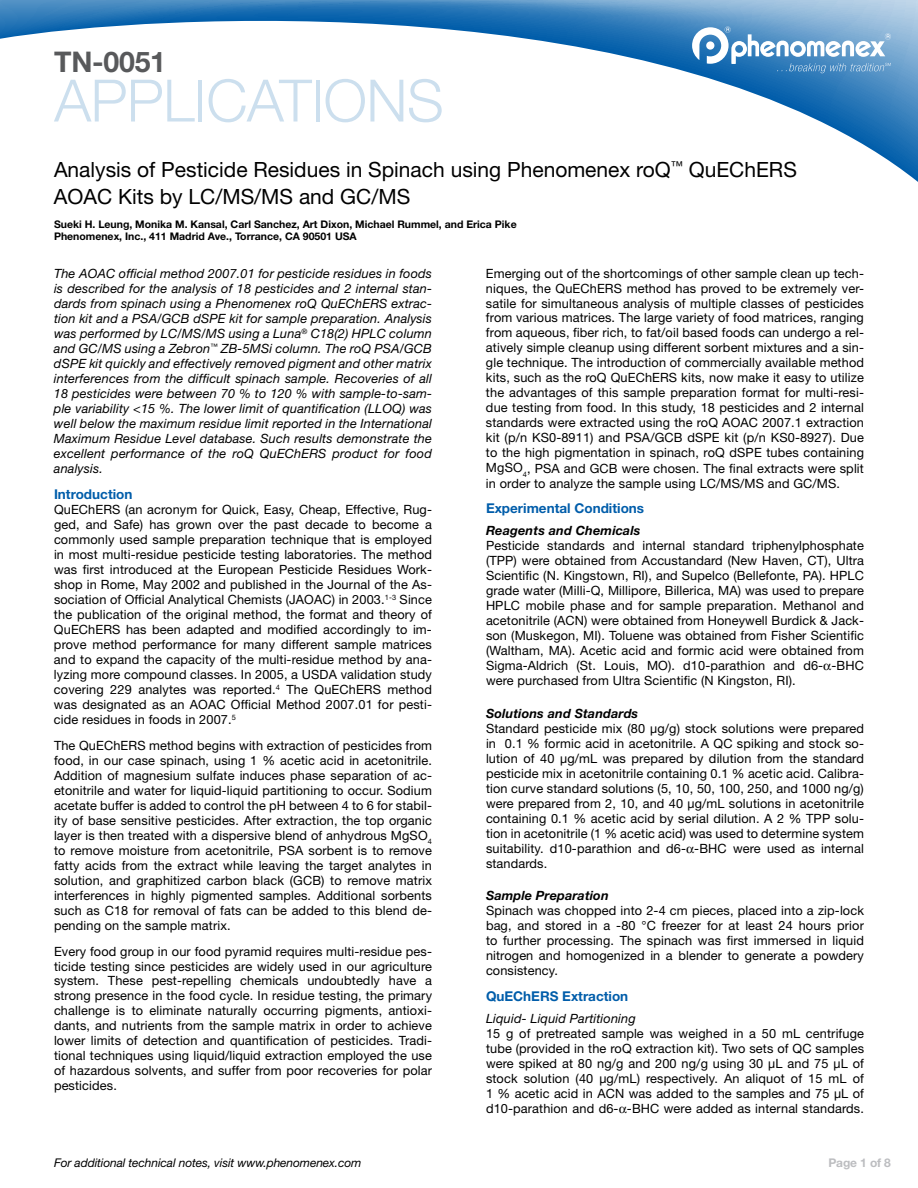
<style>
.page{position:relative;width:918px;height:1188px;background:#fff}
.page>*{position:absolute;margin:0;border:0;box-sizing:border-box;transform-origin:0 0}
.t1{font:300 58.5px "Helvetica Neue LT Std";letter-spacing:-.01em;color:#ccdfee}
.t2{font:700 28.5px "Helvetica Neue LT Std";letter-spacing:-.01em;color:#58595b}
.t3{font:21px/27px "Helvetica Neue LT Std";color:#000}
.t4{font:700 13.5px "Helvetica Neue LT Std";color:#005daa}
.t5{font:12.75px/15px "Helvetica Neue LT Std";letter-spacing:.01em;color:#000;text-align:justify}
.t6{font:italic 12.75px/15px "Helvetica Neue LT Std";letter-spacing:.01em;color:#000;text-align:justify}
.t7{font:italic 700 12.75px "Helvetica Neue LT Std";letter-spacing:.01em;color:#000}
.t8{font:italic 12px "Helvetica Neue LT Std";letter-spacing:-.01em;color:#000}
.t9{font:700 12px "Helvetica Neue LT Std";letter-spacing:-.01em;color:#bcbdc0}
.t10{font:700 10.5px/12px "Helvetica Neue LT Std";color:#000}
</style>
<div class="page">
<svg style="left:0;top:0;width:918px;height:182px"></svg>
<svg style="left:692px;top:26px;width:199px;height:47px"></svg>
<h2 class="t2" style="left:54px;top:45px;width:113px">TN-0051</h2>
<h1 class="t1" style="left:54px;top:65px;width:391px">APPLICATIONS</h1>
<h3 class="t3" style="left:54px;top:156px;width:744px">Analysis of Pesticide Residues in Spinach using Phenomenex roQ<sup>™</sup> QuEChERS<br>AOAC Kits by LC/MS/MS and GC/MS</h3>
<p class="t10" style="left:54px;top:218px;width:464px">Sueki H. Leung, Monika M. Kansal, Carl Sanchez, Art Dixon, Michael Rummel, and Erica Pike<br>Phenomenex, Inc., 411 Madrid Ave., Torrance, CA 90501 USA</p>
<p class="t6" style="left:54px;top:266px;width:380px">The AOAC official method 2007.01 for pesticide residues in foods is described for the analysis of 18 pesticides and 2 internal stan&shy;dards from spinach using a Phenomenex roQ QuEChERS extrac&shy;tion kit and a PSA/GCB dSPE kit for sample preparation. Analysis was performed by LC/MS/MS using a Luna<sup>®</sup> C18(2) HPLC column and GC/MS using a Zebron<sup>™</sup> ZB-5MSi column. The roQ PSA/GCB dSPE kit quickly and effectively removed pigment and other matrix interferences from the difficult spinach sample. Recoveries of all 18 pesticides were between 70 % to 120 % with sample-to-sam&shy;ple variability &lt;15 %. The lower limit of quantification (LLOQ) was well below the maximum residue limit reported in the International Maximum Residue Level database. Such results demonstrate the excellent performance of the roQ QuEChERS product for food analysis.</p>
<p class="t4" style="left:54px;top:486px;width:80px">Introduction</p>
<p class="t5" style="left:54px;top:502px;width:380px">QuEChERS (an acronym for Quick, Easy, Cheap, Effective, Rug&shy;ged, and Safe) has grown over the past decade to become a commonly used sample preparation technique that is employed in most multi-residue pesticide testing laboratories. The method was first introduced at the European Pesticide Residues Work&shy;shop in Rome, May 2002 and published in the Journal of the As&shy;sociation of Official Analytical Chemists (JAOAC) in 2003.<sup>1-3</sup> Since the publication of the original method, the format and theory of QuEChERS has been adapted and modified accordingly to im&shy;prove method performance for many different sample matrices and to expand the capacity of the multi-residue method by ana&shy;lyzing more compound classes. In 2005, a USDA validation study covering 229 analytes was reported.<sup>4</sup> The QuEChERS method was designated as an AOAC Official Method 2007.01 for pesti&shy;cide residues in foods in 2007.<sup>5</sup></p>
<p class="t5" style="left:54px;top:738px;width:380px">The QuEChERS method begins with extraction of pesticides from food, in our case spinach, using 1 % acetic acid in acetonitrile.<br>Addition of magnesium sulfate induces phase separation of ac&shy;etonitrile and water for liquid-liquid partitioning to occur. Sodium acetate buffer is added to control the pH between 4 to 6 for stabil&shy;ity of base sensitive pesticides. After extraction, the top organic layer is then treated with a dispersive blend of anhydrous MgSO<sub>4 </sub>to remove moisture from acetonitrile, PSA sorbent is to remove fatty acids from the extract while leaving the target analytes in solution, and graphitized carbon black (GCB) to remove matrix interferences in highly pigmented samples. Additional sorbents such as C18 for removal of fats can be added to this blend de&shy;pending on the sample matrix.</p>
<p class="t5" style="left:54px;top:943px;width:380px">Every food group in our food pyramid requires multi-residue pes&shy;ticide testing since pesticides are widely used in our agriculture system. These pest-repelling chemicals undoubtedly have a strong presence in the food cycle. In residue testing, the primary challenge is to eliminate naturally occurring pigments, antioxi&shy;dants, and nutrients from the sample matrix in order to achieve lower limits of detection and quantification of pesticides. Tradi&shy;tional techniques using liquid/liquid extraction employed the use of hazardous solvents, and suffer from poor recoveries for polar pesticides.</p>
<p class="t5" style="left:486px;top:265px;width:380px">Emerging out of the shortcomings of other sample clean up tech&shy;niques, the QuEChERS method has proved to be extremely ver&shy;satile for simultaneous analysis of multiple classes of pesticides from various matrices. The large variety of food matrices, ranging from aqueous, fiber rich, to fat/oil based foods can undergo a rel&shy;atively simple cleanup using different sorbent mixtures and a sin&shy;gle technique. The introduction of commercially available method kits, such as the roQ QuEChERS kits, now make it easy to utilize the advantages of this sample preparation format for multi-resi&shy;due testing from food. In this study, 18 pesticides and 2 internal standards were extracted using the roQ AOAC 2007.1 extraction kit (p/n KS0-8911) and PSA/GCB dSPE kit (p/n KS0-8927). Due to the high pigmentation in spinach, roQ dSPE tubes containing MgSO<sub>4</sub>, PSA and GCB were chosen. The final extracts were split in order to analyze the sample using LC/MS/MS and GC/MS.</p>
<p class="t4" style="left:486px;top:500px;width:160px">Experimental Conditions</p>
<p class="t7" style="left:486px;top:523px;width:156px">Reagents and Chemicals</p>
<p class="t5" style="left:486px;top:538px;width:380px">Pesticide standards and internal standard triphenylphosphate (TPP) were obtained from Accustandard (New Haven, CT), Ultra Scientific (N. Kingstown, RI), and Supelco (Bellefonte, PA). HPLC grade water (Milli-Q, Millipore, Billerica, MA) was used to prepare HPLC mobile phase and for sample preparation. Methanol and acetonitrile (ACN) were obtained from Honeywell Burdick &amp; Jack&shy;son (Muskegon, MI). Toluene was obtained from Fisher Scientific (Waltham, MA). Acetic acid and formic acid were obtained from Sigma-Aldrich (St. Louis, MO). d10-parathion and d6- -BHC were purchased from Ultra Scientific (N Kingston, RI).</p>
<p class="t7" style="left:486px;top:705px;width:154px">Solutions and Standards</p>
<p class="t5" style="left:486px;top:720px;width:380px">Standard pesticide mix (80 µg/g) stock solutions were prepared in 0.1 % formic acid in acetonitrile. A QC spiking and stock so&shy;lution of 40 µg/mL was prepared by dilution from the standard pesticide mix in acetonitrile containing 0.1 % acetic acid. Calibra&shy;tion curve standard solutions (5, 10, 50, 100, 250, and 1000 ng/g) were prepared from 2, 10, and 40 µg/mL solutions in acetonitrile containing 0.1 % acetic acid by serial dilution. A 2 % TPP solu&shy;tion in acetonitrile (1 % acetic acid) was used to determine system suitability. d10-parathion and d6- -BHC were used as internal standards.</p>
<p class="t7" style="left:486px;top:888px;width:124px">Sample Preparation</p>
<p class="t5" style="left:486px;top:903px;width:380px">Spinach was chopped into 2-4 cm pieces, placed into a zip-lock bag, and stored in a -80 °C freezer for at least 24 hours prior to further processing. The spinach was first immersed in liquid nitrogen and homogenized in a blender to generate a powdery consistency.</p>
<p class="t4" style="left:486px;top:988px;width:144px">QuEChERS Extraction</p>
<p class="t6" style="left:486px;top:1011px;width:151px">Liquid- Liquid Partitioning</p>
<p class="t5" style="left:486px;top:1026px;width:380px">15 g of pretreated sample was weighed in a 50 mL centrifuge tube (provided in the roQ extraction kit). Two sets of QC samples were spiked at 80 ng/g and 200 ng/g using 30 µL and 75 µL of stock solution (40 µg/mL) respectively. An aliquot of 15 mL of 1 % acetic acid in ACN was added to the samples and 75 µL of d10-parathion and d6- -BHC were added as internal standards.</p>
<p class="t8" style="left:54px;top:1156px;width:309px">For additional technical notes, visit www.phenomenex.com</p>
<p class="t9" style="left:828px;top:1155px;width:64px">Page 1 of 8</p>
</div>
